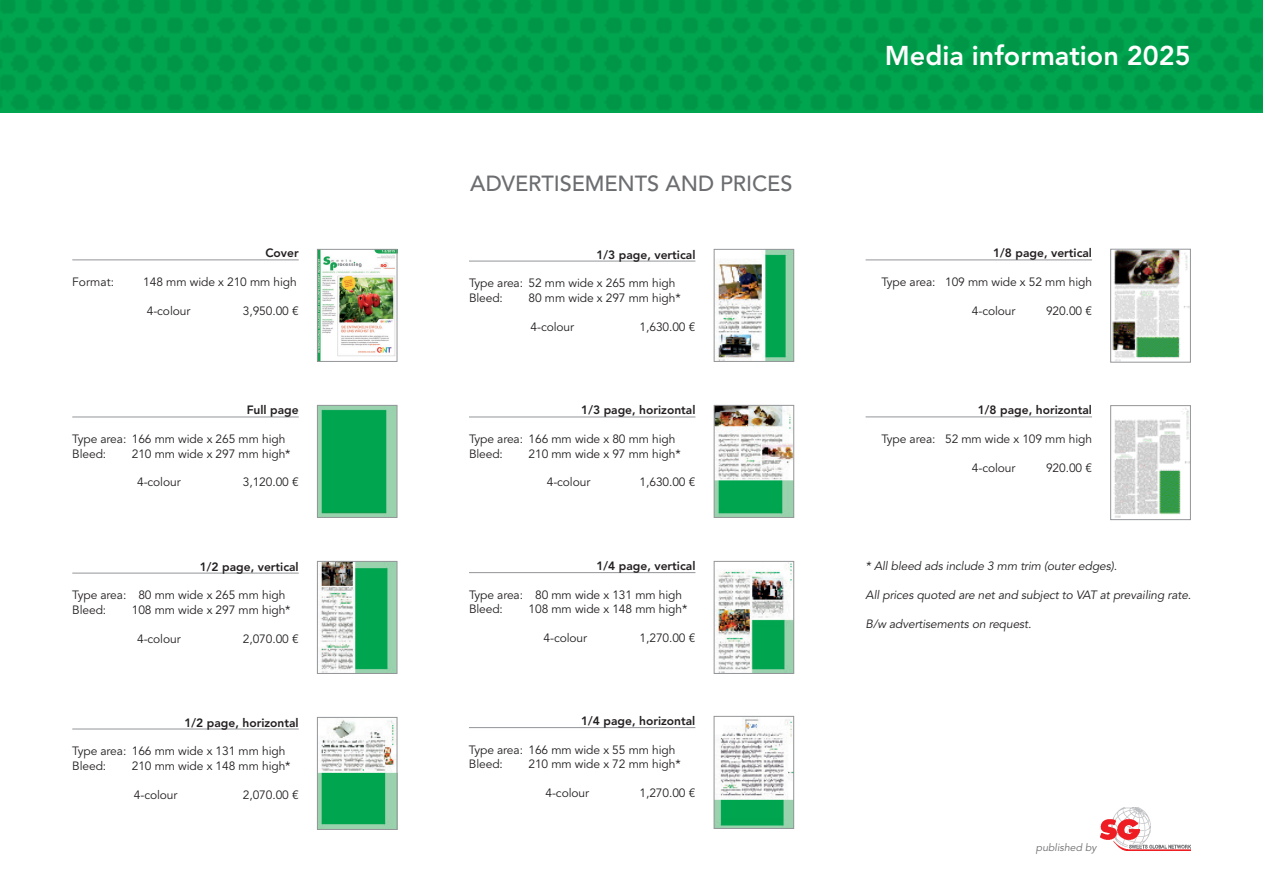
<style>
.page{position:relative;width:1263px;height:893px;background:#fff}
.page>*{position:absolute;margin:0;border:0;box-sizing:border-box;transform-origin:0 0}
.t1{font:800 27px "Avenir LT Std";color:#fff}
.t2{font:500 21.75px "Avenir LT Std";letter-spacing:-.005em;color:#6c6d70}
.t3{font:12px "Avenir LT Std";letter-spacing:-.01em;color:#231f20}
.t4{font:800 12px "Avenir LT Std";color:#231f20}
.t5{font:italic 12px "Avenir LT Std";letter-spacing:-.01em;color:#231f20}
._03_Bildunterschrift{font:italic 10.5px "Avenir LT Std";color:#6c6d70}
</style>
<div class="page">
<img style="left:0;top:0;width:1263px;height:113px">
<img style="left:1101px;top:807px;width:90px;height:43px">
<img style="left:319px;top:407px;width:76px;height:109px">
<div style="left:317px;top:405px;width:80px;height:113px;border:1px solid #939598"></div>
<hr style="left:72px;top:417px;width:227px;height:1px;background:#939598">
<img style="left:716px;top:407px;width:76px;height:109px">
<div style="left:714px;top:405px;width:80px;height:113px;border:1px solid #939598"></div>
<hr style="left:469px;top:417px;width:226px;height:1px;background:#939598">
<img style="left:716px;top:563px;width:76px;height:109px">
<div style="left:714px;top:561px;width:80px;height:113px;border:1px solid #939598"></div>
<hr style="left:469px;top:572px;width:226px;height:1px;background:#939598">
<img style="left:716px;top:718px;width:76px;height:109px">
<div style="left:714px;top:716px;width:80px;height:113px;border:1px solid #939598"></div>
<hr style="left:469px;top:727px;width:226px;height:1px;background:#939598">
<img style="left:319px;top:563px;width:76px;height:109px">
<div style="left:317px;top:561px;width:80px;height:113px;border:1px solid #939598"></div>
<hr style="left:72px;top:573px;width:227px;height:1px;background:#939598">
<img style="left:319px;top:720px;width:76px;height:108px">
<div style="left:317px;top:717px;width:80px;height:113px;border:1px solid #939598"></div>
<hr style="left:72px;top:729px;width:227px;height:1px;background:#939598">
<img style="left:716px;top:251px;width:76px;height:109px">
<div style="left:714px;top:249px;width:80px;height:113px;border:1px solid #939598"></div>
<hr style="left:469px;top:261px;width:226px;height:1px;background:#939598">
<img style="left:319px;top:251px;width:76px;height:109px">
<div style="left:317px;top:249px;width:80px;height:113px;border:1px solid #939598"></div>
<hr style="left:72px;top:259px;width:227px;height:1px;background:#939598">
<img style="left:1114px;top:408px;width:75px;height:110px">
<div style="left:1110px;top:405px;width:81px;height:115px;border:1px solid #939598"></div>
<hr style="left:866px;top:416px;width:226px;height:1px;background:#939598">
<img style="left:1112px;top:251px;width:77px;height:109px">
<div style="left:1110px;top:249px;width:81px;height:113px;border:1px solid #939598"></div>
<hr style="left:866px;top:260px;width:226px;height:1px;background:#939598">
<p class="t4" style="left:265px;top:246px;width:35px">Cover</p>
<p class="t3" style="left:72px;top:275px;width:43px">Format:</p>
<p class="t3" style="left:143px;top:275px;width:155px">148 mm wide x 210 mm high</p>
<p class="t3" style="left:147px;top:304px;width:45px">4-colour</p>
<p class="t3" style="left:243px;top:304px;width:57px">3,950.00 €</p>
<p class="t4" style="left:247px;top:403px;width:54px">Full page</p>
<p class="t3" style="left:72px;top:432px;width:215px">Type area: 166 mm wide x 265 mm high</p>
<p class="t3" style="left:72px;top:447px;width:35px">Bleed:</p>
<p class="t3" style="left:132px;top:447px;width:160px">210 mm wide x 297 mm high*</p>
<p class="t3" style="left:137px;top:475px;width:45px">4-colour</p>
<p class="t3" style="left:243px;top:475px;width:57px">3,120.00 €</p>
<p class="t4" style="left:200px;top:559px;width:100px">1/2 page, vertical</p>
<p class="t3" style="left:72px;top:588px;width:215px">Type area: 80 mm wide x 265 mm high</p>
<p class="t3" style="left:72px;top:603px;width:35px">Bleed:</p>
<p class="t3" style="left:132px;top:603px;width:160px">108 mm wide x 297 mm high*</p>
<p class="t3" style="left:137px;top:632px;width:45px">4-colour</p>
<p class="t3" style="left:243px;top:632px;width:57px">2,070.00 €</p>
<p class="t4" style="left:184px;top:715px;width:116px">1/2 page, horizontal</p>
<p class="t3" style="left:72px;top:744px;width:215px">Type area: 166 mm wide x 131 mm high</p>
<p class="t3" style="left:72px;top:759px;width:35px">Bleed:</p>
<p class="t3" style="left:132px;top:759px;width:160px">210 mm wide x 148 mm high*</p>
<p class="t3" style="left:134px;top:787px;width:45px">4-colour</p>
<p class="t3" style="left:243px;top:787px;width:57px">2,070.00 €</p>
<p class="t2" style="left:470px;top:170px;width:324px">ADVERTISEMENTS AND PRICES</p>
<p class="t4" style="left:596px;top:247px;width:100px">1/3 page, vertical</p>
<p class="t3" style="left:469px;top:276px;width:208px">Type area: 52 mm wide x 265 mm high</p>
<p class="t3" style="left:469px;top:291px;width:35px">Bleed:</p>
<p class="t3" style="left:528px;top:291px;width:154px">80 mm wide x 297 mm high*</p>
<p class="t3" style="left:531px;top:320px;width:45px">4-colour</p>
<p class="t3" style="left:640px;top:320px;width:57px">1,630.00 €</p>
<p class="t4" style="left:581px;top:403px;width:116px">1/3 page, horizontal</p>
<p class="t3" style="left:469px;top:432px;width:208px">Type area: 166 mm wide x 80 mm high</p>
<p class="t3" style="left:469px;top:447px;width:35px">Bleed:</p>
<p class="t3" style="left:528px;top:447px;width:154px">210 mm wide x 97 mm high*</p>
<p class="t3" style="left:547px;top:475px;width:45px">4-colour</p>
<p class="t3" style="left:640px;top:475px;width:57px">1,630.00 €</p>
<p class="t4" style="left:596px;top:559px;width:100px">1/4 page, vertical</p>
<p class="t3" style="left:469px;top:588px;width:215px">Type area: 80 mm wide x 131 mm high</p>
<p class="t3" style="left:469px;top:602px;width:35px">Bleed:</p>
<p class="t3" style="left:528px;top:602px;width:160px">108 mm wide x 148 mm high*</p>
<p class="t3" style="left:543px;top:631px;width:45px">4-colour</p>
<p class="t3" style="left:640px;top:631px;width:57px">1,270.00 €</p>
<p class="t4" style="left:581px;top:714px;width:116px">1/4 page, horizontal</p>
<p class="t3" style="left:469px;top:743px;width:208px">Type area: 166 mm wide x 55 mm high</p>
<p class="t3" style="left:469px;top:757px;width:35px">Bleed:</p>
<p class="t3" style="left:528px;top:757px;width:154px">210 mm wide x 72 mm high*</p>
<p class="t3" style="left:545px;top:786px;width:45px">4-colour</p>
<p class="t3" style="left:639px;top:786px;width:57px">1,270.00 €</p>
<p class="t1" style="left:885px;top:40px;width:307px">Media information 2025</p>
<p class="t4" style="left:993px;top:246px;width:100px">1/8 page, vertical</p>
<p class="t3" style="left:881px;top:275px;width:212px">Type area: 109 mm wide x 52 mm high</p>
<p class="t3" style="left:972px;top:304px;width:45px">4-colour</p>
<p class="t3" style="left:1046px;top:304px;width:48px">920.00 €</p>
<p class="t4" style="left:978px;top:403px;width:116px">1/8 page, horizontal</p>
<p class="t3" style="left:881px;top:432px;width:212px">Type area: 52 mm wide x 109 mm high</p>
<p class="t3" style="left:972px;top:461px;width:45px">4-colour</p>
<p class="t3" style="left:1046px;top:461px;width:48px">920.00 €</p>
<p class="t5" style="left:866px;top:559px;width:253px">* All bleed ads include 3 mm trim (outer edges).</p>
<p class="t5" style="left:866px;top:588px;width:327px">All prices quoted are net and subject to VAT at prevailing rate.</p>
<p class="t5" style="left:866px;top:617px;width:167px">B/w advertisements on request.</p>
<p class="_03_Bildunterschrift" style="left:1036px;top:841px;width:62px">published by</p>
</div>
